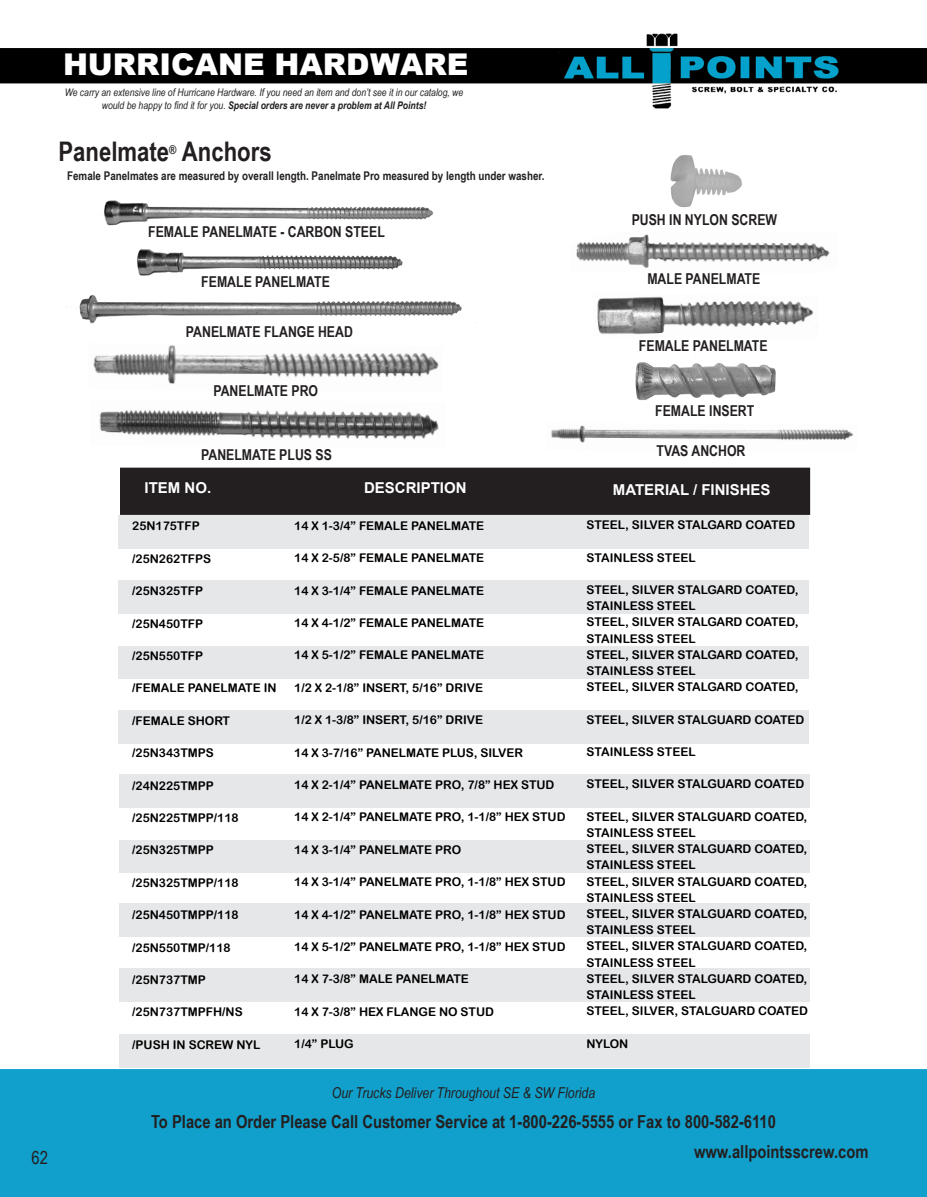
<style>
.page{position:relative;width:927px;height:1197px;background:#fff}
.page>*{position:absolute;margin:0;border:0;box-sizing:border-box;transform-origin:0 0}
.t1{font:900 30px "Arial";color:#fff}
.t2{font:700 27px "Arial Narrow";color:#231f20}
.t3{font:700 18px "Arial Narrow";color:#231f20}
.t4{font:18px "Arial Narrow";color:#231f20}
.t5{font:700 15px "Arial Narrow";color:#231f20}
.t6{font:italic 15px "Arial Narrow";color:#231f20}
.t7{font:700 15px "Arial";color:#fff}
.t8{font:12px/16.2px "Arial Rounded MT Bold";color:#000}
.t9{font:700 12px "Arial Narrow";color:#231f20}
.t10{font:italic 10.5px/12.6px "Arial Narrow";color:#231f20;text-align:center}
.s1{font-weight:700}
</style>
<div class="page">
<img style="left:0;top:33px;width:927px;height:76px">
<div style="left:0;top:1069px;width:927px;height:128px;background:#11a0cb"></div>
<div style="left:119px;top:1035px;width:691px;height:33px;background:#e6e7e9"></div>
<div style="left:119px;top:969px;width:691px;height:33px;background:#e6e7e9"></div>
<div style="left:119px;top:774px;width:691px;height:33px;background:#e6e7e9"></div>
<div style="left:119px;top:903px;width:691px;height:34px;background:#e6e7e9"></div>
<div style="left:119px;top:840px;width:691px;height:33px;background:#e6e7e9"></div>
<div style="left:118px;top:516px;width:691px;height:33px;background:#e6e7e9"></div>
<div style="left:118px;top:580px;width:691px;height:34px;background:#e6e7e9"></div>
<div style="left:118px;top:710px;width:691px;height:33px;background:#e6e7e9"></div>
<div style="left:118px;top:646px;width:691px;height:33px;background:#e6e7e9"></div>
<div style="left:121px;top:468px;width:688px;height:46px;background:#231f20"></div>
<div style="left:120px;top:468px;width:690px;height:47px;border:2px solid #231f20"></div>
<img style="left:576px;top:234px;width:254px;height:34px">
<img style="left:93px;top:345px;width:346px;height:39px">
<img style="left:597px;top:296px;width:217px;height:38px">
<img style="left:551px;top:425px;width:303px;height:18px">
<img style="left:99px;top:410px;width:340px;height:30px">
<img style="left:635px;top:357px;width:141px;height:43px">
<img style="left:670px;top:155px;width:72px;height:52px">
<img style="left:137px;top:249px;width:266px;height:27px">
<img style="left:104px;top:200px;width:330px;height:26px">
<img style="left:66px;top:295px;width:396px;height:29px">
<h1 class="t1" style="left:63px;top:43px;width:407px">HURRICANE HARDWARE</h1>
<p class="t10" style="left:65px;top:86px;width:400px">We carry an extensive line of Hurricane Hardware. If you need an item and don’t see it in our catalog, we would be happy to find it for you. <span class="s1">Special orders are never a problem at All Points!</span></p>
<p class="t2" style="left:58px;top:131px;width:112px">Panelmate</p>
<p class="t9" style="left:169px;top:141px;width:9px">®</p>
<p class="t2" style="left:182px;top:131px;width:91px">Anchors</p>
<p class="t9" style="left:67px;top:166px;width:479px">Female Panelmates are measured by overall length. Panelmate Pro measured by length under washer.</p>
<p class="t5" style="left:148px;top:220px;width:238px">FEMALE PANELMATE - CARBON STEEL</p>
<p class="t5" style="left:201px;top:270px;width:130px">FEMALE PANELMATE</p>
<p class="t5" style="left:632px;top:208px;width:147px">PUSH IN NYLON SCREW</p>
<p class="t5" style="left:647px;top:267px;width:114px">MALE PANELMATE</p>
<h3 class="t4" style="left:32px;top:1144px;width:18px">62</h3>
<p class="t5" style="left:186px;top:321px;width:168px">PANELMATE FLANGE HEAD</p>
<p class="t5" style="left:213px;top:380px;width:106px">PANELMATE PRO</p>
<p class="t5" style="left:639px;top:334px;width:130px">FEMALE PANELMATE</p>
<p class="t5" style="left:655px;top:399px;width:101px">FEMALE INSERT</p>
<p class="t5" style="left:201px;top:443px;width:132px">PANELMATE PLUS SS</p>
<p class="t5" style="left:657px;top:440px;width:90px">TVAS ANCHOR</p>
<p class="t7" style="left:145px;top:478px;width:68px">ITEM NO.</p>
<p class="t7" style="left:364px;top:478px;width:104px">DESCRIPTION</p>
<p class="t7" style="left:613px;top:480px;width:159px">MATERIAL / FINISHES</p>
<p class="t8" style="left:132px;top:518px;width:69px">25N175TFP</p>
<p class="t8" style="left:132px;top:550px;width:80px">/25N262TFPS</p>
<p class="t8" style="left:132px;top:583px;width:72px">/25N325TFP</p>
<p class="t8" style="left:132px;top:615px;width:72px">/25N450TFP</p>
<p class="t8" style="left:132px;top:647px;width:72px">/25N550TFP</p>
<p class="t8" style="left:132px;top:680px;width:146px">/FEMALE PANELMATE IN</p>
<p class="t8" style="left:132px;top:712px;width:99px">/FEMALE SHORT</p>
<p class="t8" style="left:132px;top:745px;width:83px">/25N343TMPS</p>
<p class="t8" style="left:132px;top:777px;width:83px">/24N225TMPP</p>
<p class="t8" style="left:132px;top:809px;width:108px">/25N225TMPP/118</p>
<p class="t8" style="left:132px;top:842px;width:83px">/25N325TMPP</p>
<p class="t8" style="left:132px;top:874px;width:108px">/25N325TMPP/118</p>
<p class="t8" style="left:132px;top:907px;width:108px">/25N450TMPP/118</p>
<p class="t8" style="left:132px;top:939px;width:100px">/25N550TMP/118</p>
<p class="t8" style="left:132px;top:971px;width:75px">/25N737TMP</p>
<p class="t8" style="left:132px;top:1004px;width:112px">/25N737TMPFH/NS</p>
<p class="t8" style="left:132px;top:1036px;width:130px">/PUSH IN SCREW NYL</p>
<p class="t8" style="left:586px;top:517px;width:211px">STEEL, SILVER STALGARD COATED</p>
<p class="t8" style="left:586px;top:549px;width:111px">STAINLESS STEEL</p>
<p class="t8" style="left:586px;top:581px;width:214px">STEEL, SILVER STALGARD COATED,<br>STAINLESS STEEL</p>
<p class="t8" style="left:586px;top:614px;width:214px">STEEL, SILVER STALGARD COATED,<br>STAINLESS STEEL</p>
<p class="t8" style="left:586px;top:646px;width:214px">STEEL, SILVER STALGARD COATED,<br>STAINLESS STEEL</p>
<p class="t8" style="left:586px;top:679px;width:214px">STEEL, SILVER STALGARD COATED,</p>
<p class="t8" style="left:586px;top:711px;width:219px">STEEL, SILVER STALGUARD COATED</p>
<p class="t8" style="left:586px;top:743px;width:111px">STAINLESS STEEL</p>
<p class="t8" style="left:586px;top:776px;width:219px">STEEL, SILVER STALGUARD COATED</p>
<p class="t8" style="left:586px;top:808px;width:222px">STEEL, SILVER STALGUARD COATED,<br>STAINLESS STEEL</p>
<p class="t8" style="left:586px;top:841px;width:222px">STEEL, SILVER STALGUARD COATED,<br>STAINLESS STEEL</p>
<p class="t8" style="left:586px;top:873px;width:222px">STEEL, SILVER STALGUARD COATED,<br>STAINLESS STEEL</p>
<p class="t8" style="left:586px;top:905px;width:222px">STEEL, SILVER STALGUARD COATED,<br>STAINLESS STEEL</p>
<p class="t8" style="left:586px;top:938px;width:222px">STEEL, SILVER STALGUARD COATED,<br>STAINLESS STEEL</p>
<p class="t8" style="left:586px;top:970px;width:222px">STEEL, SILVER STALGUARD COATED,<br>STAINLESS STEEL</p>
<p class="t8" style="left:586px;top:1003px;width:223px">STEEL, SILVER, STALGUARD COATED</p>
<p class="t8" style="left:586px;top:1035px;width:43px">NYLON</p>
<p class="t8" style="left:294px;top:517px;width:191px">14 X 1-3/4” FEMALE PANELMATE</p>
<p class="t8" style="left:294px;top:550px;width:191px">14 X 2-5/8” FEMALE PANELMATE</p>
<p class="t8" style="left:294px;top:582px;width:191px">14 X 3-1/4” FEMALE PANELMATE</p>
<p class="t8" style="left:294px;top:615px;width:191px">14 X 4-1/2” FEMALE PANELMATE</p>
<p class="t8" style="left:294px;top:647px;width:191px">14 X 5-1/2” FEMALE PANELMATE</p>
<p class="t8" style="left:294px;top:679px;width:190px">1/2 X 2-1/8” INSERT, 5/16” DRIVE</p>
<p class="t8" style="left:294px;top:712px;width:190px">1/2 X 1-3/8” INSERT, 5/16” DRIVE</p>
<p class="t8" style="left:294px;top:744px;width:230px">14 X 3-7/16” PANELMATE PLUS, SILVER</p>
<p class="t8" style="left:294px;top:777px;width:262px">14 X 2-1/4” PANELMATE PRO, 7/8” HEX STUD</p>
<p class="t8" style="left:294px;top:809px;width:273px">14 X 2-1/4” PANELMATE PRO, 1-1/8” HEX STUD</p>
<p class="t8" style="left:294px;top:841px;width:168px">14 X 3-1/4” PANELMATE PRO</p>
<p class="t8" style="left:294px;top:874px;width:273px">14 X 3-1/4” PANELMATE PRO, 1-1/8” HEX STUD</p>
<p class="t8" style="left:294px;top:906px;width:273px">14 X 4-1/2” PANELMATE PRO, 1-1/8” HEX STUD</p>
<p class="t8" style="left:294px;top:939px;width:273px">14 X 5-1/2” PANELMATE PRO, 1-1/8” HEX STUD</p>
<p class="t8" style="left:294px;top:971px;width:176px">14 X 7-3/8” MALE PANELMATE</p>
<p class="t8" style="left:294px;top:1003px;width:201px">14 X 7-3/8” HEX FLANGE NO STUD</p>
<p class="t8" style="left:294px;top:1036px;width:61px">1/4” PLUG</p>
<p class="t6" style="left:332px;top:1083px;width:265px">Our Trucks Deliver Throughout SE &amp; SW Florida</p>
<h3 class="t3" style="left:151px;top:1108px;width:626px">To Place an Order Please Call Customer Service at 1-800-226-5555 or Fax to 800-582-6110</h3>
<h3 class="t3" style="left:694px;top:1138px;width:176px">www.allpointsscrew.com</h3>
</div>
